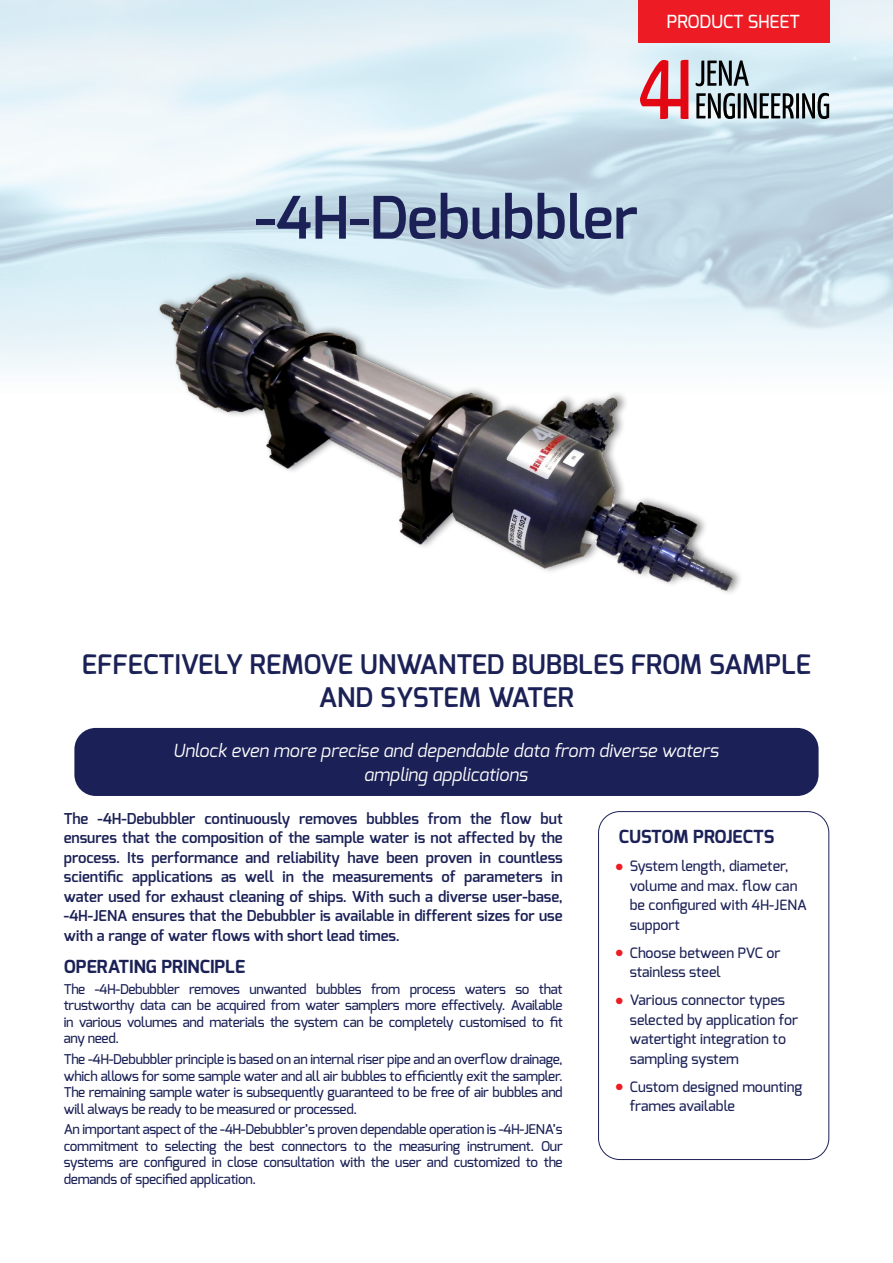
<style>
.page{position:relative;width:893px;height:1263px;background:#fff}
.page>*{position:absolute;margin:0;border:0;box-sizing:border-box;transform-origin:0 0}
.t1{font:600 58.5px "Exo";color:#1b2156}
.t2{font:600 27px/33px "Exo";color:#1b2156;text-align:center}
.t3{font:italic 18px/24px "Exo";color:#fff;text-align:center}
.t4{font:700 18px "Exo";color:#1b2156}
.t5{font:500 18px "Exo";letter-spacing:-.01em;color:#fff}
.t6{font:600 15px/19.5px "Exo";color:#1b2156;text-align:justify}
.t7{font:500 14.25px/19.5px "Exo";color:#1b2156}
.t8{font:500 13.5px/16.5px "Exo";letter-spacing:-.02em;color:#1b2156;text-align:justify}
.s1{color:#ed1c24}
</style>
<div class="page">
<svg style="left:0;top:0;width:893px;height:371px"></svg>
<svg style="left:696px;top:60px;width:53px;height:26px"></svg>
<svg style="left:696px;top:93px;width:133px;height:26px;background:#7b8487"></svg>
<svg style="left:640px;top:60px;width:48px;height:59px;background:#e07f89"></svg>
<div style="left:638px;top:0;width:191px;height:43px;background:#ed1c24"></div>
<div style="left:74px;top:728px;width:745px;height:68px;background:#1b2156;border-radius:21px"></div>
<div style="left:598px;top:811px;width:231px;height:349px;border:1px solid #1b2156;border-radius:21px"></div>
<img style="left:126px;top:212px;width:643px;height:381px">
<h3 class="t5" style="left:667px;top:10px;width:135px">PRODUCT SHEET</h3>
<h1 class="t1" style="left:255px;top:180px;width:385px">-4H-Debubbler</h1>
<h2 class="t2" style="left:82px;top:648px;width:731px">EFFECTIVELY REMOVE UNWANTED BUBBLES FROM SAMPLE<br>AND SYSTEM WATER</h2>
<h3 class="t3" style="left:173px;top:738px;width:547px">Unlock even more precise and dependable data from diverse waters ampling applications</h3>
<p class="t6" style="left:64px;top:809px;width:500px">The -4H-Debubbler continuously removes bubbles from the flow but ensures that the composition of the sample water is not affected by the process. Its performance and reliability have been proven in countless scientific applications as well in the measurements of parameters in water used for exhaust cleaning of ships. With such a diverse user-base, -4H-JENA ensures that the Debubbler is available in different sizes for use with a range of water flows with short lead times.</p>
<h3 class="t4" style="left:64px;top:955px;width:183px">OPERATING PRINCIPLE</h3>
<p class="t8" style="left:64px;top:981px;width:500px">The -4H-Debubbler removes unwanted bubbles from process waters so that trustworthy data can be acquired from water samplers more effectively. Available in various volumes and materials the system can be completely customised to fit any need.</p>
<p class="t8" style="left:64px;top:1051px;width:500px">The -4H-Debubbler principle is based on an internal riser pipe and an overflow drainage, which allows for some sample water and all air bubbles to efficiently exit the sampler.<br>The remaining sample water is subsequently guaranteed to be free of air bubbles and will always be ready to be measured or processed.</p>
<p class="t8" style="left:64px;top:1121px;width:500px">An important aspect of the -4H-Debubbler’s proven dependable operation is -4H-JENA’s commitment to selecting the best connectors to the measuring instrument. Our systems are configured in close consultation with the user and customized to the demands of specified application.</p>
<h3 class="t4" style="left:619px;top:825px;width:157px">CUSTOM PROJECTS</h3>
<p class="t7" style="left:630px;top:856px;width:178px;text-indent:-14px"><span class="s1">●</span> System length, diameter, volume and max. flow can be configured with 4H-JENA support</p>
<p class="t7" style="left:630px;top:943px;width:152px;text-indent:-14px"><span class="s1">●</span> Choose between PVC or stainless steel</p>
<p class="t7" style="left:630px;top:990px;width:170px;text-indent:-14px"><span class="s1">●</span> Various connector types selected by application for watertight integration to sampling system</p>
<p class="t7" style="left:630px;top:1077px;width:174px;text-indent:-14px"><span class="s1">●</span> Custom designed mounting frames available</p>
</div>
